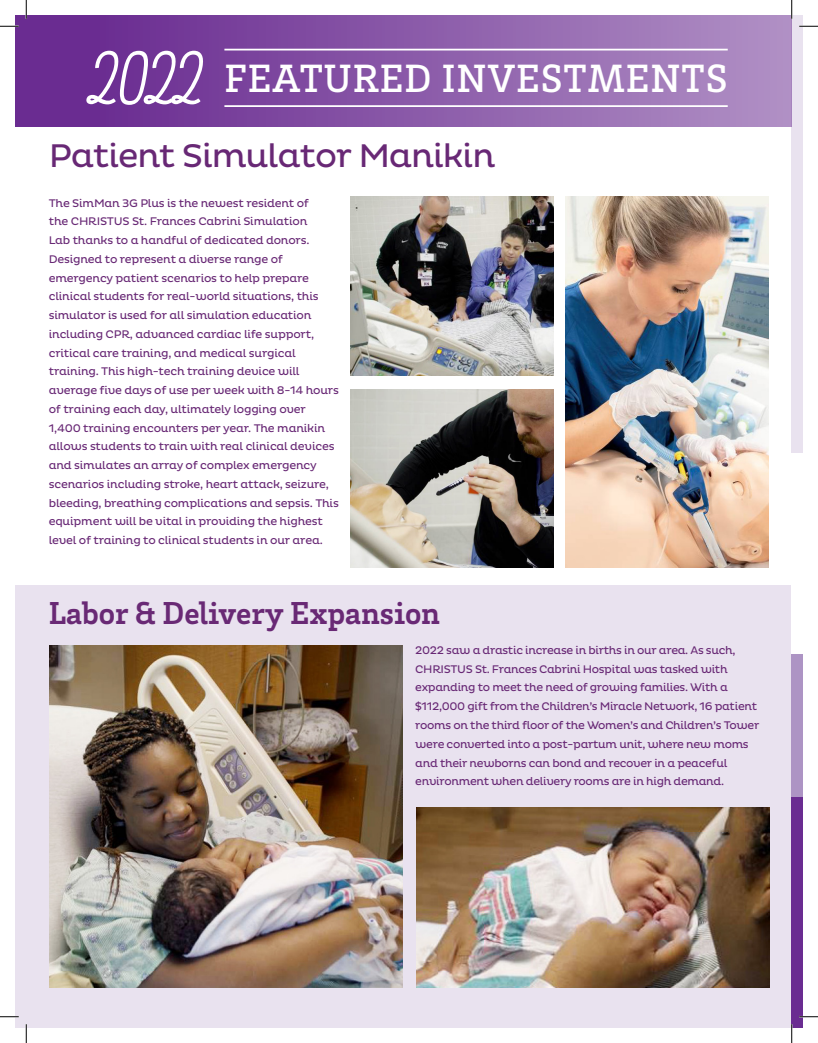
<style>
.page{position:relative;width:818px;height:1043px;background:#fff}
.page>*{position:absolute;margin:0;border:0;box-sizing:border-box;transform-origin:0 0}
.t1{font:700 67.5px "Rockeby Sc Two";color:#fff}
.t2{font:500 40.38px "Brix Slab";letter-spacing:.025em;color:#fff}
.t3{font:33.38px "Pluto";letter-spacing:-.03em;color:#682875}
.t4{font:700 32.5px "Brix Slab";color:#692975}
.t5{font:11.25px/18.8px "Pluto";letter-spacing:-.02em;color:#682875}
</style>
<div class="page">
<div style="left:15px;top:585px;width:777px;height:443px;background:#e9e2ef"></div>
<div style="left:791px;top:15px;width:11px;height:970px;background:#e9e2ef"></div>
<div style="left:15px;top:15px;width:776px;height:112px;background:linear-gradient(to right,#63238c,#b08fc5)"></div>
<hr style="left:224px;top:49px;width:503px;height:1px;background:#fff">
<hr style="left:224px;top:105px;width:503px;height:2px;background:#fff">
<img style="left:350px;top:197px;width:203px;height:178px">
<img style="left:565px;top:197px;width:203px;height:370px">
<div style="left:791px;top:797px;width:11px;height:231px;background:#6a2c91"></div>
<img style="left:350px;top:389px;width:203px;height:178px">
<img style="left:50px;top:645px;width:352px;height:342px">
<img style="left:416px;top:807px;width:353px;height:180px">
<div style="left:791px;top:453px;width:11px;height:344px;background:#fff"></div>
<div style="left:791px;top:654px;width:11px;height:143px;background:#ad94c4"></div>
<svg style="left:0;top:25px;width:19px;height:2px"></svg>
<svg style="left:799px;top:25px;width:19px;height:2px"></svg>
<svg style="left:0;top:1016px;width:19px;height:1px"></svg>
<svg style="left:799px;top:1015px;width:19px;height:2px"></svg>
<svg style="left:25px;top:0;width:2px;height:19px"></svg>
<svg style="left:25px;top:1024px;width:2px;height:18px"></svg>
<svg style="left:790px;top:0;width:2px;height:19px"></svg>
<svg style="left:791px;top:1024px;width:1px;height:18px"></svg>
<p class="t1" style="left:90px;top:41px;width:114px">2022</p>
<p class="t2" style="left:224px;top:53px;width:505px">FEATURED INVESTMENTS</p>
<p class="t3" style="left:49px;top:137px;width:448px">Patient Simulator Manikin</p>
<p class="t5" style="left:49px;top:193px;width:292px">The SimMan 3G Plus is the newest resident of<br>the CHRISTUS St. Frances Cabrini Simulation<br>Lab thanks to a handful of dedicated donors.<br>Designed to represent a diverse range of emergency patient scenarios to help prepare clinical students for real-world situations, this simulator is used for all simulation education including CPR, advanced cardiac life support, critical care training, and medical surgical training. This high-tech training device will average five days of use per week with 8-14 hours of training each day, ultimately logging over 1,400 training encounters per year. The manikin allows students to train with real clinical devices and simulates an array of complex emergency scenarios including stroke, heart attack, seizure, bleeding, breathing complications and sepsis. This equipment will be vital in providing the highest level of training to clinical students in our area.</p>
<p class="t4" style="left:49px;top:591px;width:393px">Labor &amp; Delivery Expansion</p>
<p class="t5" style="left:415px;top:641px;width:345px">2022 saw a drastic increase in births in our area. As such, CHRISTUS St. Frances Cabrini Hospital was tasked with expanding to meet the need of growing families. With a $112,000 gift from the Children’s Miracle Network, 16 patient rooms on the third floor of the Women’s and Children’s Tower were converted into a post-partum unit, where new moms and their newborns can bond and recover in a peaceful environment when delivery rooms are in high demand.</p>
</div>
